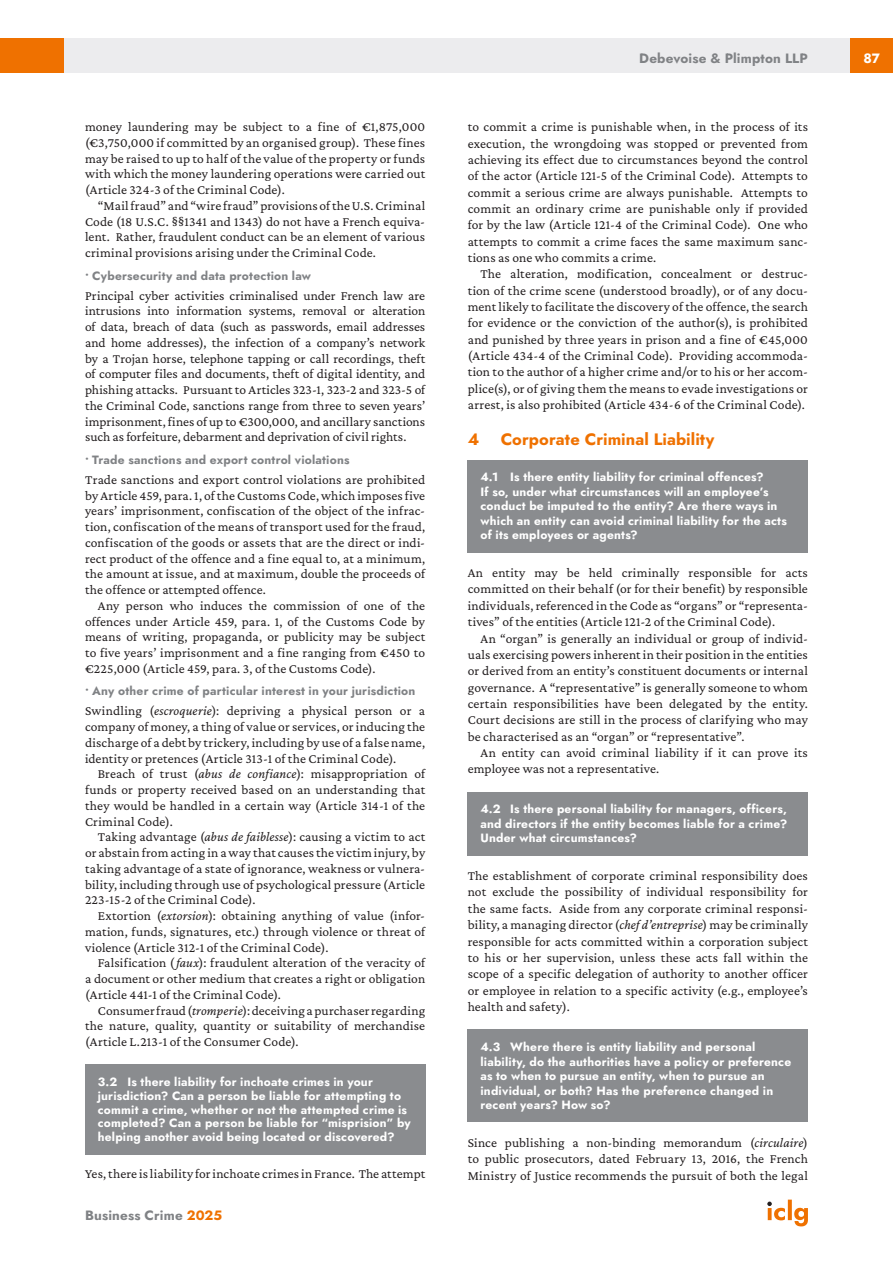
<style>
.page{position:relative;width:893px;height:1263px;background:#fff}
.page>*{position:absolute;margin:0;border:0;box-sizing:border-box;transform-origin:0 0}
.MS_Heading{font:16.5px "Jost";letter-spacing:.005em;color:#ef7100}
.MS_Body_Text_-_First_Paragraph{font:13.5px/15.8px "Crimson Pro";letter-spacing:.01em;color:#231f20;text-align:justify}
.MS_Body_Text_-_Second_Paragraph{font:13.5px/15.8px "Crimson Pro";letter-spacing:.01em;color:#231f20;text-align:justify}
.t1{font:13.5px "Jost";letter-spacing:.01em;color:#808285}
.t2{font:13.5px "Jost";color:#fff}
.MS_-_Question{font:12px/14.5px "Jost";letter-spacing:.015em;color:#fff}
.MS_-_Question_following_section{font:12px/14.5px "Jost";letter-spacing:.015em;color:#fff}
.Paragraph_Style_1{font:12px "Jost";letter-spacing:.015em;color:#808285}
.s1{font-style:italic}
.s2{color:#ef7100}
</style>
<div class="page">
<div style="left:64px;top:38px;width:786px;height:34px;background:#ececee"></div>
<div style="left:850px;top:38px;width:43px;height:34px;background:#ef7100"></div>
<div style="left:0;top:38px;width:64px;height:34px;background:#ef7100"></div>
<svg style="left:767px;top:1199px;width:41px;height:27px"></svg>
<div style="left:468px;top:460px;width:340px;height:92px;background:#8a8c8f"></div>
<div style="left:468px;top:792px;width:340px;height:63px;background:#8a8c8f"></div>
<div style="left:468px;top:1030px;width:340px;height:92px;background:#8a8c8f"></div>
<div style="left:85px;top:1064px;width:340px;height:90px;background:#8a8c8f"></div>
<p class="MS_Body_Text_-_First_Paragraph" style="left:85px;top:119px;width:342px">money laundering may be subject to a fine of €1,875,000 (€3,750,000 if committed by an organised group). These fines may be raised to up to half of the value of the property or funds with which the money laundering operations were carried out (Article 324-3 of the Criminal Code).</p>
<p class="MS_Body_Text_-_Second_Paragraph" style="left:85px;top:197px;width:342px;text-indent:13px">“Mail fraud” and “wire fraud” provisions of the U.S. Criminal Code (18 U.S.C. §§1341 and 1343) do not have a French equiva&shy;lent. Rather, fraudulent conduct can be an element of various criminal provisions arising under the Criminal Code.</p>
<p class="Paragraph_Style_1" style="left:85px;top:267px;width:228px">• Cybersecurity and data protection law</p>
<p class="MS_Body_Text_-_First_Paragraph" style="left:85px;top:287px;width:342px">Principal cyber activities criminalised under French law are intrusions into information systems, removal or alteration of data, breach of data (such as passwords, email addresses and home addresses), the infection of a company’s network by a Trojan horse, telephone tapping or call recordings, theft of computer files and documents, theft of digital identity, and phishing attacks. Pursuant to Articles 323-1, 323-2 and 323-5 of the Criminal Code, sanctions range from three to seven years’ imprisonment, fines of up to €300,000, and ancillary sanctions such as forfeiture, debarment and deprivation of civil rights.</p>
<p class="Paragraph_Style_1" style="left:85px;top:451px;width:266px">• Trade sanctions and export control violations</p>
<p class="MS_Body_Text_-_First_Paragraph" style="left:85px;top:471px;width:342px">Trade sanctions and export control violations are prohibited by Article 459, para. 1, of the Customs Code, which imposes five years’ imprisonment, confiscation of the object of the infrac&shy;tion, confiscation of the means of transport used for the fraud, confiscation of the goods or assets that are the direct or indi&shy;rect product of the offence and a fine equal to, at a minimum, the amount at issue, and at maximum, double the proceeds of the offence or attempted offence.</p>
<p class="MS_Body_Text_-_Second_Paragraph" style="left:85px;top:597px;width:342px;text-indent:13px">Any person who induces the commission of one of the offences under Article 459, para. 1, of the Customs Code by means of writing, propaganda, or publicity may be subject to five years’ imprisonment and a fine ranging from €450 to €225,000 (Article 459, para. 3, of the Customs Code).</p>
<p class="Paragraph_Style_1" style="left:85px;top:683px;width:332px">• Any other crime of particular interest in your jurisdiction</p>
<p class="MS_Body_Text_-_First_Paragraph" style="left:85px;top:703px;width:342px">Swindling (<span class="s1">escroquerie</span>): depriving a physical person or a company of money, a thing of value or services, or inducing the discharge of a debt by trickery, including by use of a false name, identity or pretences (Article 313-1 of the Criminal Code).</p>
<p class="MS_Body_Text_-_Second_Paragraph" style="left:85px;top:766px;width:342px;text-indent:13px">Breach of trust (<span class="s1">abus de confiance</span>): misappropriation of funds or property received based on an understanding that they would be handled in a certain way (Article 314-1 of the Criminal Code).</p>
<p class="MS_Body_Text_-_Second_Paragraph" style="left:85px;top:829px;width:342px;text-indent:13px">Taking advantage (<span class="s1">abus de faiblesse</span>): causing a victim to act or abstain from acting in a way that causes the victim injury, by taking advantage of a state of ignorance, weakness or vulnera&shy;bility, including through use of psychological pressure (Article 223-15-2 of the Criminal Code).</p>
<p class="MS_Body_Text_-_Second_Paragraph" style="left:85px;top:908px;width:342px;text-indent:13px">Extortion (<span class="s1">extorsion</span>): obtaining anything of value (infor&shy;mation, funds, signatures, etc.) through violence or threat of violence (Article 312-1 of the Criminal Code).</p>
<p class="MS_Body_Text_-_Second_Paragraph" style="left:85px;top:955px;width:342px;text-indent:13px">Falsification (<span class="s1">faux</span>): fraudulent alteration of the veracity of a document or other medium that creates a right or obligation (Article 441-1 of the Criminal Code).</p>
<p class="MS_Body_Text_-_Second_Paragraph" style="left:85px;top:1002px;width:342px;text-indent:13px">Consumer fraud (<span class="s1">tromperie</span>): deceiving a purchaser regarding the nature, quality, quantity or suitability of merchandise (Article L.213-1 of the Consumer Code).</p>
<p class="MS_-_Question" style="left:98px;top:1074px;width:314px;line-height:14px">3.2 Is there liability for inchoate crimes in your jurisdiction? Can a person be liable for attempting to commit a crime, whether or not the attempted crime is completed? Can a person be liable for “misprision” by helping another avoid being located or discovered?</p>
<p class="MS_Body_Text_-_First_Paragraph" style="left:85px;top:1166px;width:342px">Yes, there is liability for inchoate crimes in France. The attempt</p>
<p class="t1" style="left:85px;top:1206px;width:139px">Business Crime <span class="s2">2025</span></p>
<p class="t1" style="left:639px;top:49px;width:170px">Debevoise &amp; Plimpton LLP</p>
<p class="t2" style="left:863px;top:49px;width:18px">87</p>
<p class="MS_Body_Text_-_First_Paragraph" style="left:468px;top:118px;width:342px;line-height:16.4px">to commit a crime is punishable when, in the process of its execution, the wrongdoing was stopped or prevented from achieving its effect due to circumstances beyond the control of the actor (Article 121-5 of the Criminal Code). Attempts to commit a serious crime are always punishable. Attempts to commit an ordinary crime are punishable only if provided for by the law (Article 121-4 of the Criminal Code). One who attempts to commit a crime faces the same maximum sanc&shy;tions as one who commits a crime.</p>
<p class="MS_Body_Text_-_Second_Paragraph" style="left:468px;top:266px;width:342px;line-height:16.4px;text-indent:13px">The alteration, modification, concealment or destruc&shy;tion of the crime scene (understood broadly), or of any docu&shy;ment likely to facilitate the discovery of the offence, the search for evidence or the conviction of the author(s), is prohibited and punished by three years in prison and a fine of €45,000 (Article 434-4 of the Criminal Code). Providing accommoda&shy;tion to the author of a higher crime and/or to his or her accom&shy;plice(s), or of giving them the means to evade investigations or arrest, is also prohibited (Article 434-6 of the Criminal Code).</p>
<p class="MS_Heading" style="left:468px;top:428px;width:13px">4</p>
<p class="MS_Heading" style="left:501px;top:428px;width:215px">Corporate Criminal Liability</p>
<p class="MS_-_Question_following_section" style="left:480px;top:470px;width:308px">4.1 Is there entity liability for criminal offences?<br>If so, under what circumstances will an employee’s conduct be imputed to the entity? Are there ways in which an entity can avoid criminal liability for the acts of its employees or agents?</p>
<p class="MS_Body_Text_-_First_Paragraph" style="left:468px;top:564px;width:342px;line-height:16.4px">An entity may be held criminally responsible for acts committed on their behalf (or for their benefit) by responsible individuals, referenced in the Code as “organs” or “representa&shy;tives” of the entities (Article 121-2 of the Criminal Code).</p>
<p class="MS_Body_Text_-_Second_Paragraph" style="left:468px;top:630px;width:342px;line-height:16.4px;text-indent:13px">An “organ” is generally an individual or group of individ&shy;uals exercising powers inherent in their position in the entities or derived from an entity’s constituent documents or internal governance. A “representative” is generally someone to whom certain responsibilities have been delegated by the entity.<br>Court decisions are still in the process of clarifying who may be characterised as an “organ” or “representative”.</p>
<p class="MS_Body_Text_-_Second_Paragraph" style="left:468px;top:744px;width:342px;line-height:16.4px;text-indent:13px">An entity can avoid criminal liability if it can prove its employee was not a representative.</p>
<p class="MS_-_Question" style="left:480px;top:802px;width:308px;text-align:justify">4.2 Is there personal liability for managers, officers, and directors if the entity becomes liable for a crime?<br>Under what circumstances?</p>
<p class="MS_Body_Text_-_First_Paragraph" style="left:468px;top:867px;width:342px;line-height:16.4px">The establishment of corporate criminal responsibility does not exclude the possibility of individual responsibility for the same facts. Aside from any corporate criminal responsi&shy;bility, a managing director (<span class="s1">chef d’entreprise</span>) may be criminally responsible for acts committed within a corporation subject to his or her supervision, unless these acts fall within the scope of a specific delegation of authority to another officer or employee in relation to a specific activity (e.g., employee’s health and safety).</p>
<p class="MS_-_Question" style="left:480px;top:1040px;width:312px">4.3 Where there is entity liability and personal liability, do the authorities have a policy or preference as to when to pursue an entity, when to pursue an individual, or both? Has the preference changed in recent years? How so?</p>
<p class="MS_Body_Text_-_First_Paragraph" style="left:468px;top:1134px;width:342px;line-height:16.4px">Since publishing a non-binding memorandum (<span class="s1">circulaire</span>) to public prosecutors, dated February 13, 2016, the French Ministry of Justice recommends the pursuit of both the legal</p>
</div>
